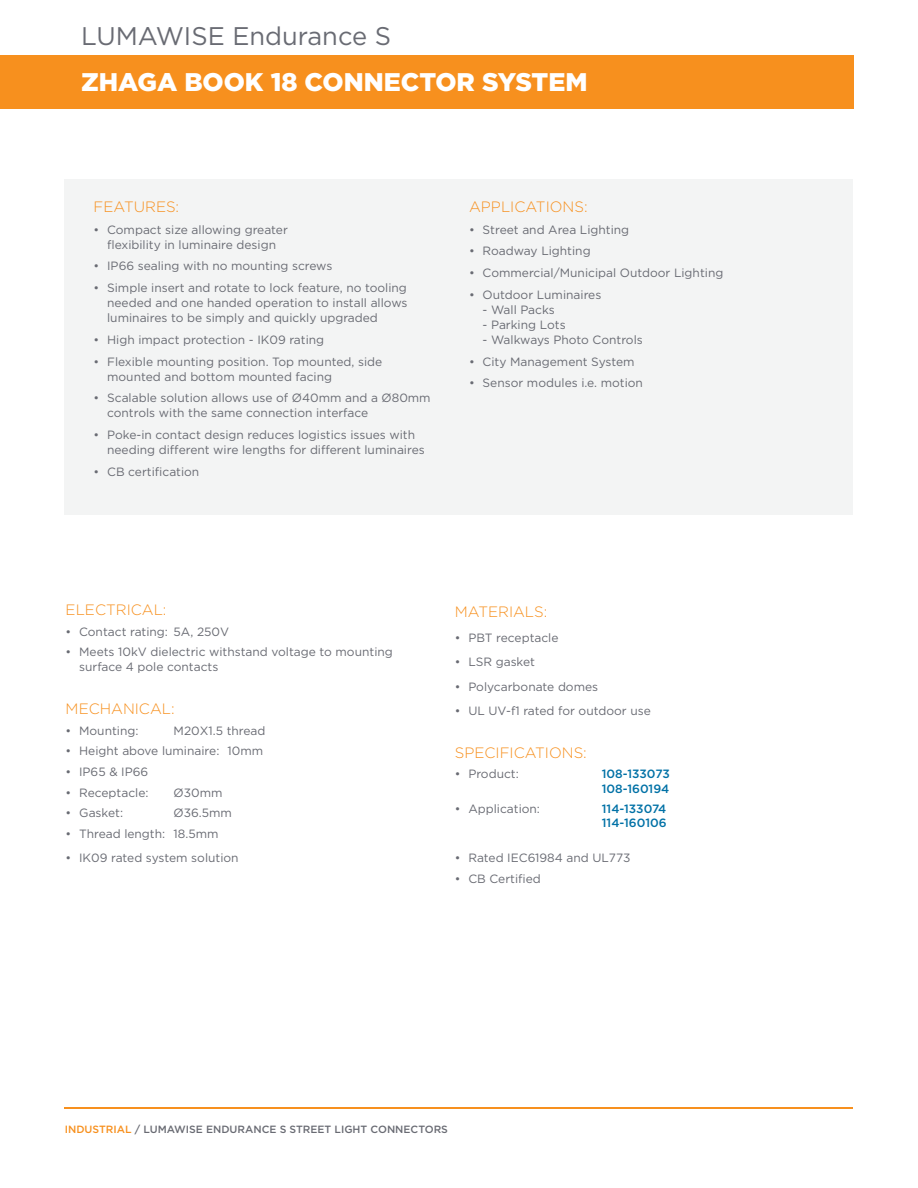
<style>
.page{position:relative;width:918px;height:1188px;background:#fff}
.page>*{position:absolute;margin:0;border:0;box-sizing:border-box;transform-origin:0 0}
.B_Body_Headline_2_Or{font:900 25.5px "Gotham";color:#fff}
.B_Body_Headline_2_Or-2{font:25.5px "Gotham";color:#696b73}
.B_Body_Copy_Subhead{font:300 15px "Gotham";color:#f7901e}
.B_Body_Bullet{font:300 15px "Gotham";color:#f7901e}
.Ps_Body_Bullet{font:300 15px "Gotham";color:#f7901e}
.B_Body_Bullet-2{font:12px/15px "Gotham";color:#696b73}
.t1{font:500 12px/14.2px "Gotham";color:#0071a6}
.t2{font:500 10.5px "Gotham";color:#696b73}
.s1{color:#f7901e}
</style>
<div class="page">
<hr style="left:65px;top:1107px;width:788px;height:1px;background:#f7901e">
<div style="left:65px;top:179px;width:788px;height:336px;background:#f3f4f4"></div>
<div style="left:0;top:55px;width:854px;height:54px;background:#f7901e"></div>
<p class="B_Body_Headline_2_Or-2" style="left:81px;top:20px;width:312px">LUMAWISE Endurance S</p>
<p class="B_Body_Headline_2_Or" style="left:81px;top:64px;width:508px">ZHAGA BOOK 18 CONNECTOR SYSTEM</p>
<p class="B_Body_Copy_Subhead" style="left:94px;top:197px;width:87px">FEATURES:</p>
<p class="B_Body_Bullet-2" style="left:94px;top:222px;width:196px;text-align:center">• Compact size allowing greater flexibility in luminaire design</p>
<p class="B_Body_Bullet-2" style="left:94px;top:258px;width:240px">• IP66 sealing with no mounting screws</p>
<p class="B_Body_Bullet-2" style="left:107px;top:280px;width:302px;text-align:justify;text-indent:-14px">• Simple insert and rotate to lock feature, no tooling needed and one handed operation to install allows luminaires to be simply and quickly upgraded</p>
<p class="B_Body_Bullet-2" style="left:94px;top:332px;width:232px">• High impact protection - IK09 rating</p>
<p class="B_Body_Bullet-2" style="left:107px;top:354px;width:277px;text-indent:-14px">• Flexible mounting position. Top mounted, side mounted and bottom mounted facing</p>
<p class="B_Body_Bullet-2" style="left:107px;top:390px;width:325px;text-indent:-14px">• Scalable solution allows use of Ø40mm and a Ø80mm controls with the same connection interface</p>
<p class="B_Body_Bullet-2" style="left:107px;top:427px;width:319px;text-indent:-14px">• Poke-in contact design reduces logistics issues with needing different wire lengths for different luminaires</p>
<p class="B_Body_Bullet-2" style="left:94px;top:464px;width:107px">• CB certification</p>
<p class="B_Body_Copy_Subhead" style="left:469px;top:197px;width:120px">APPLICATIONS:</p>
<p class="B_Body_Bullet-2" style="left:469px;top:222px;width:162px">• Street and Area Lighting</p>
<p class="B_Body_Bullet-2" style="left:469px;top:243px;width:123px">• Roadway Lighting</p>
<p class="B_Body_Bullet-2" style="left:469px;top:265px;width:256px">• Commercial/Municipal Outdoor Lighting</p>
<p class="B_Body_Bullet-2" style="left:469px;top:287px;width:134px">• Outdoor Luminaires</p>
<p class="B_Body_Bullet-2" style="left:483px;top:302px;width:74px">- Wall Packs</p>
<p class="B_Body_Bullet-2" style="left:483px;top:317px;width:85px">- Parking Lots</p>
<p class="B_Body_Bullet-2" style="left:483px;top:332px;width:162px">- Walkways Photo Controls</p>
<p class="B_Body_Bullet-2" style="left:469px;top:354px;width:167px">• City Management System</p>
<p class="B_Body_Bullet-2" style="left:469px;top:375px;width:175px">• Sensor modules i.e. motion</p>
<p class="B_Body_Bullet" style="left:66px;top:600px;width:102px">ELECTRICAL:</p>
<p class="B_Body_Bullet-2" style="left:66px;top:624px;width:165px">• Contact rating: 5A, 250V</p>
<p class="B_Body_Bullet-2" style="left:79px;top:645px;width:315px;line-height:14.2px;text-indent:-14px">• Meets 10kV dielectric withstand voltage to mounting surface 4 pole contacts</p>
<p class="B_Body_Bullet" style="left:66px;top:699px;width:111px">MECHANICAL:</p>
<p class="B_Body_Bullet-2" style="left:66px;top:723px;width:74px">• Mounting:</p>
<p class="B_Body_Bullet-2" style="left:174px;top:723px;width:93px">M20X1.5 thread</p>
<p class="B_Body_Bullet-2" style="left:66px;top:743px;width:199px">• Height above luminaire: 10mm</p>
<p class="B_Body_Bullet-2" style="left:66px;top:764px;width:84px">• IP65 &amp; IP66</p>
<p class="B_Body_Bullet-2" style="left:66px;top:785px;width:84px">• Receptacle:</p>
<p class="B_Body_Bullet-2" style="left:174px;top:785px;width:50px">Ø30mm</p>
<p class="B_Body_Bullet-2" style="left:66px;top:805px;width:59px">• Gasket:</p>
<p class="B_Body_Bullet-2" style="left:174px;top:805px;width:60px">Ø36.5mm</p>
<p class="B_Body_Bullet-2" style="left:66px;top:826px;width:154px">• Thread length: 18.5mm</p>
<p class="B_Body_Bullet-2" style="left:66px;top:850px;width:175px">• IK09 rated system solution</p>
<p class="B_Body_Copy_Subhead" style="left:455px;top:602px;width:94px">MATERIALS:</p>
<p class="B_Body_Bullet-2" style="left:455px;top:630px;width:105px">• PBT receptacle</p>
<p class="B_Body_Bullet-2" style="left:455px;top:654px;width:82px">• LSR gasket</p>
<p class="B_Body_Bullet-2" style="left:455px;top:679px;width:145px">• Polycarbonate domes</p>
<p class="B_Body_Bullet-2" style="left:455px;top:703px;width:197px">• UL UV-f1 rated for outdoor use</p>
<p class="Ps_Body_Bullet" style="left:455px;top:743px;width:133px">SPECIFICATIONS:</p>
<p class="B_Body_Bullet-2" style="left:455px;top:766px;width:65px">• Product:</p>
<p class="t1" style="left:602px;top:767px;width:69px">108-133073<br>108-160194</p>
<p class="B_Body_Bullet-2" style="left:455px;top:801px;width:87px">• Application:</p>
<p class="t1" style="left:602px;top:802px;width:66px">114-133074<br>114-160106</p>
<p class="B_Body_Bullet-2" style="left:455px;top:850px;width:177px">• Rated IEC61984 and UL773</p>
<p class="B_Body_Bullet-2" style="left:455px;top:871px;width:87px">• CB Certified</p>
<p class="t2" style="left:65px;top:1123px;width:385px"><span class="s1">INDUSTRIAL</span> / LUMAWISE ENDURANCE S STREET LIGHT CONNECTORS</p>
</div>
